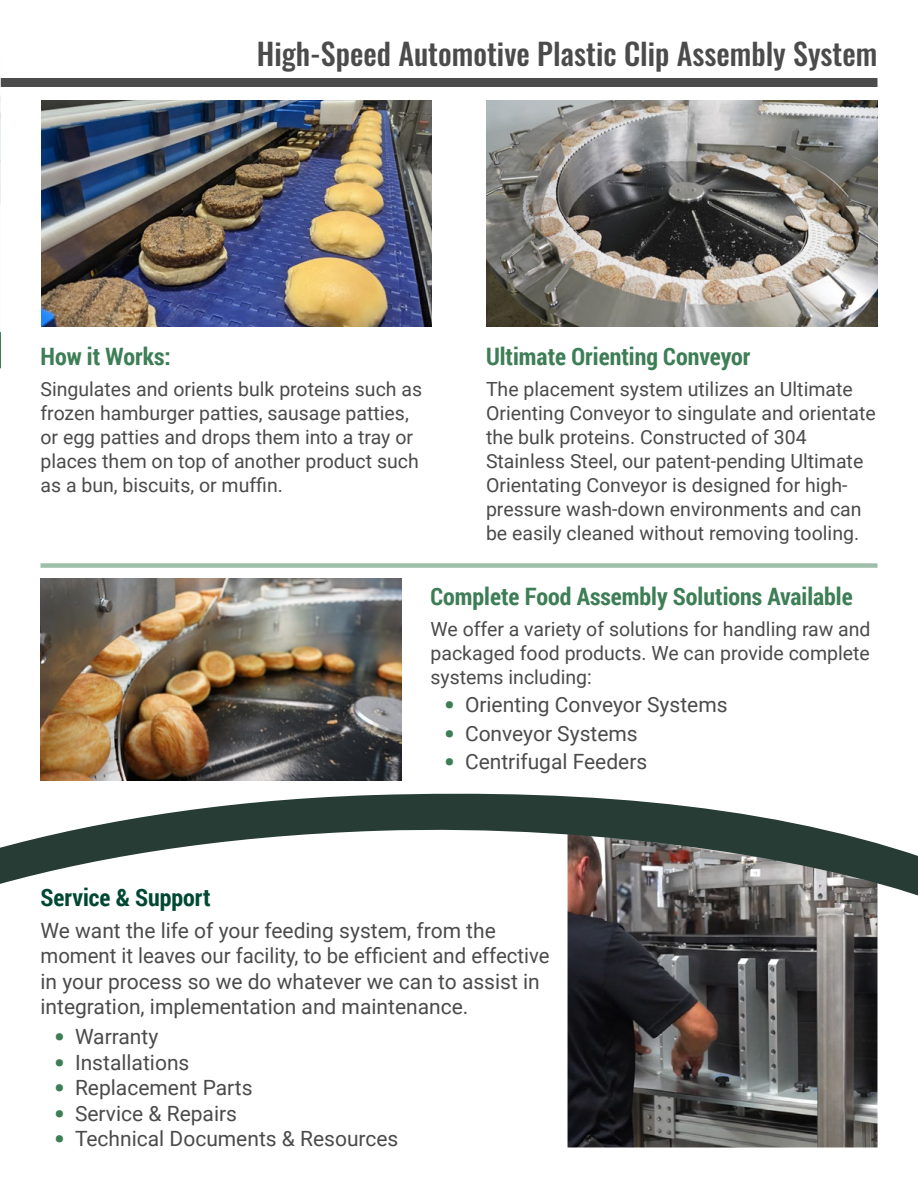
<style>
.page{position:relative;width:918px;height:1188px;background:#fff}
.page>*{position:absolute;margin:0;border:0;box-sizing:border-box;transform-origin:0 0}
.t1{font:500 30px "Oswald";color:#4b4b4b}
.t2{font:700 24px "Roboto Condensed";color:#3d7e56}
.t3{font:700 24px "Roboto Condensed";color:#004833}
.t4{font:21px/25.5px "Roboto";color:#4b4b4b}
.t5{font:19.5px/24px "Roboto";color:#4b4b4b}
.s1{font-weight:900;font-size:28.5px;color:#3d7e56}
</style>
<div class="page">
<img style="left:0;top:78px;width:1px;height:126px">
<img style="left:568px;top:911px;width:310px;height:237px">
<svg style="left:0;top:332px;width:1px;height:37px"></svg>
<div style="left:1px;top:78px;width:877px;height:9px;background:#4b4b4b"></div>
<svg style="left:1px;top:793px;width:917px;height:118px"></svg>
<img style="left:42px;top:100px;width:390px;height:226px">
<img style="left:487px;top:100px;width:391px;height:226px">
<div style="left:40px;top:563px;width:838px;height:5px;background:#9ebeaa"></div>
<img style="left:40px;top:578px;width:362px;height:203px">
<h1 class="t1" style="left:257px;top:38px;width:622px">High-Speed Automotive Plastic Clip Assembly System</h1>
<p class="t2" style="left:40px;top:340px;width:132px">How it Works:</p>
<p class="t5" style="left:40px;top:376px;width:383px">Singulates and orients bulk proteins such as frozen hamburger patties, sausage patties, or egg patties and drops them into a tray or places them on top of another product such as a bun, biscuits, or muffin.</p>
<p class="t2" style="left:486px;top:340px;width:266px">Ultimate Orienting Conveyor</p>
<p class="t5" style="left:486px;top:376px;width:391px">The placement system utilizes an Ultimate Orienting Conveyor to singulate and orientate the bulk proteins. Constructed of 304<br>Stainless Steel, our patent-pending Ultimate Orientating Conveyor is designed for high&shy;pressure wash-down environments and can be easily cleaned without removing tooling.</p>
<p class="t2" style="left:430px;top:579px;width:424px">Complete Food Assembly Solutions Available</p>
<p class="t5" style="left:430px;top:616px;width:442px;text-align:justify">We offer a variety of solutions for handling raw and packaged food products. We can provide complete systems including:</p>
<p class="t4" style="left:444px;top:691px;width:285px"><span class="s1">•</span> Orienting Conveyor Systems</p>
<p class="t4" style="left:444px;top:720px;width:195px"><span class="s1">•</span> Conveyor Systems</p>
<p class="t4" style="left:444px;top:748px;width:205px"><span class="s1">•</span> Centrifugal Feeders</p>
<p class="t3" style="left:40px;top:880px;width:172px">Service &amp; Support</p>
<p class="t4" style="left:40px;top:917px;width:511px">We want the life of your feeding system, from the moment it leaves our facility, to be efficient and effective in your process so we do whatever we can to assist in integration, implementation and maintenance.</p>
<p class="t4" style="left:54px;top:1023px;width:106px"><span class="s1">•</span> Warranty</p>
<p class="t4" style="left:54px;top:1049px;width:137px"><span class="s1">•</span> Installations</p>
<p class="t4" style="left:54px;top:1074px;width:200px"><span class="s1">•</span> Replacement Parts</p>
<p class="t4" style="left:54px;top:1100px;width:185px"><span class="s1">•</span> Service &amp; Repairs</p>
<p class="t4" style="left:54px;top:1125px;width:346px"><span class="s1">•</span> Technical Documents &amp; Resources</p>
</div>
